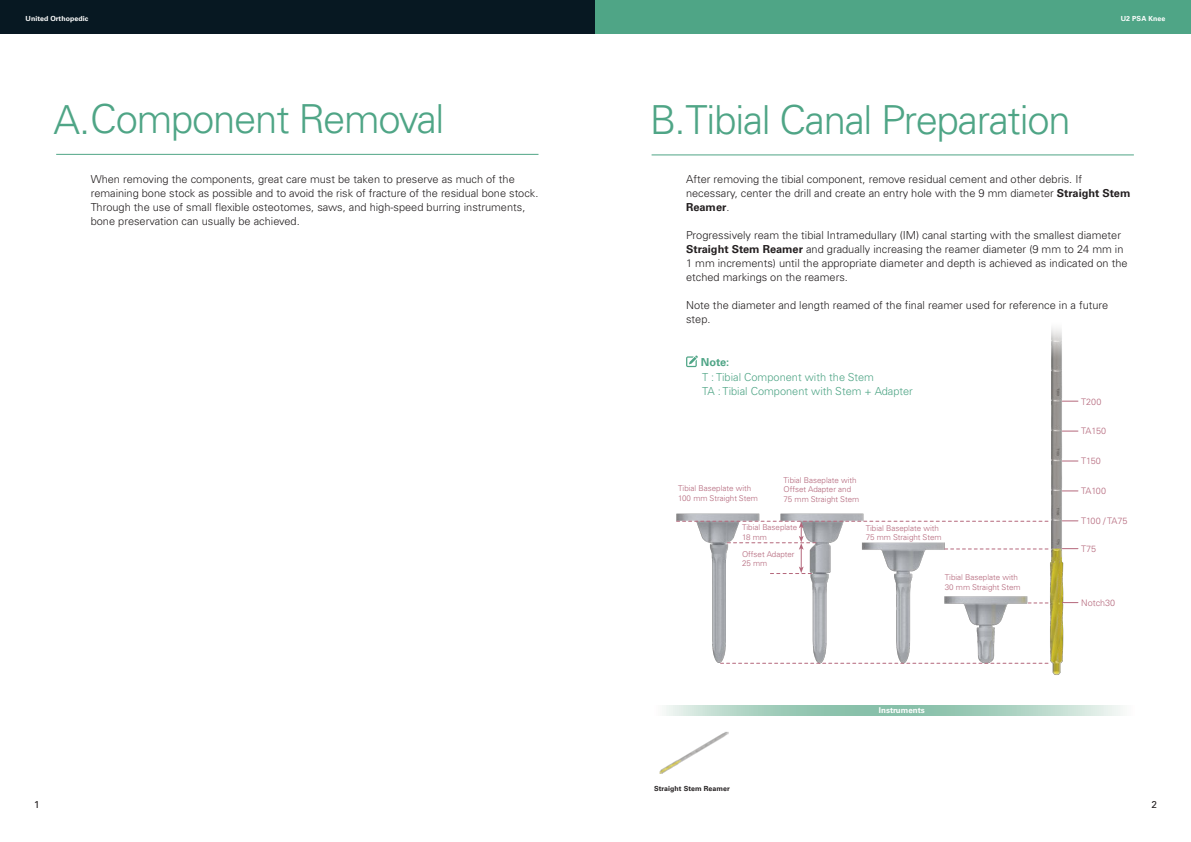
<style>
.page{position:relative;width:1191px;height:842px;background:#fff}
.page>*{position:absolute;margin:0;border:0;box-sizing:border-box;transform-origin:0 0}
.大標{font:300 40px "Univers LT Pro 45";letter-spacing:-.03em;color:#4fa586}
.內文{font:300 11px/14px "Univers LT Pro 45";color:#231f20}
.內文-2{font:300 11px "Univers LT Pro 45";color:#4fa586}
.內文-3{font:700 11px "Univers LT Pro 65";color:#4fa586}
.t1{font:10px "Univers LT Pro 55 Roman";color:#231f20}
.圖說{font:300 9px "Univers LT Pro 45";color:#b4677b}
.圖說-2{font:300 8px "Univers LT Pro 45";color:#b4677b}
.t2{font:700 8px "Univers LT Pro 65";color:#fff}
.t3{font:700 7px "Univers LT Pro 65";letter-spacing:.01em;color:#fff}
.器械名稱{font:700 7px "Univers LT Pro 65";letter-spacing:.01em;color:#231f20}
.s1{font-family:"Univers LT Pro 65";font-weight:700}
</style>
<div class="page">
<div style="left:0;top:0;width:595px;height:34px;background:#071822"></div>
<div style="left:595px;top:0;width:596px;height:34px;background:#4fa586"></div>
<img style="left:676px;top:328px;width:403px;height:347px">
<svg style="left:666px;top:706px;width:455px;height:9px;background:#abd2c2"></svg>
<hr style="left:56px;top:154px;width:482px;height:1px;background:#4fa586">
<hr style="left:651px;top:154px;width:482px;height:1px;background:#4fa586">
<img style="left:659px;top:732px;width:70px;height:42px">
<svg style="left:686px;top:356px;width:11px;height:11px"></svg>
<svg style="left:1028px;top:603px;width:20px;height:1px"></svg>
<svg style="left:720px;top:663px;width:328px;height:1px"></svg>
<svg style="left:1062px;top:548px;width:16px;height:1px"></svg>
<svg style="left:1062px;top:602px;width:16px;height:1px"></svg>
<svg style="left:676px;top:521px;width:372px;height:53px"></svg>
<svg style="left:1062px;top:520px;width:16px;height:1px"></svg>
<svg style="left:1062px;top:491px;width:16px;height:1px"></svg>
<svg style="left:1062px;top:461px;width:16px;height:1px"></svg>
<svg style="left:1062px;top:431px;width:16px;height:1px"></svg>
<svg style="left:1062px;top:401px;width:16px;height:1px"></svg>
<p class="t3" style="left:26px;top:14px;width:64px">United Orthopedic</p>
<p class="t3" style="left:1120px;top:14px;width:46px">U2 PSA Knee</p>
<p class="大標" style="left:54px;top:93px;width:392px">A.Component Removal</p>
<p class="大標" style="left:650px;top:93px;width:422px">B.Tibial Canal Preparation</p>
<p class="內文" style="left:91px;top:171px;width:449px">When removing the components, great care must be taken to preserve as much of the remaining bone stock as possible and to avoid the risk of fracture of the residual bone stock.<br>Through the use of small flexible osteotomes, saws, and high-speed burring instruments, bone preservation can usually be achieved.</p>
<p class="內文" style="left:686px;top:172px;width:446px">After removing the tibial component, remove residual cement and other debris. If necessary, center the drill and create an entry hole with the 9 mm diameter <span class="s1">Straight Stem<br>Reamer</span>.</p>
<p class="內文" style="left:686px;top:228px;width:443px">Progressively ream the tibial Intramedullary (IM) canal starting with the smallest diameter <span class="s1">Straight Stem Reamer</span> and gradually increasing the reamer diameter (9 mm to 24 mm in 1 mm increments) until the appropriate diameter and depth is achieved as indicated on the etched markings on the reamers.</p>
<p class="內文" style="left:686px;top:298px;width:424px">Note the diameter and length reamed of the final reamer used for reference in a future step.</p>
<p class="內文-3" style="left:701px;top:355px;width:30px">Note:</p>
<p class="內文-2" style="left:702px;top:370px;width:173px">T : Tibial Component with the Stem</p>
<p class="內文-2" style="left:702px;top:384px;width:212px">TA : Tibial Component with Stem + Adapter</p>
<p class="圖說" style="left:1081px;top:395px;width:22px">T200</p>
<p class="圖說" style="left:1081px;top:425px;width:26px">TA150</p>
<p class="圖說-2" style="left:678px;top:483px;width:75px">Tibial Baseplate with</p>
<p class="圖說-2" style="left:678px;top:492px;width:81px">100 mm Straight Stem</p>
<p class="圖說-2" style="left:783px;top:474px;width:75px">Tibial Baseplate with</p>
<p class="圖說-2" style="left:783px;top:484px;width:69px">Offset Adapter and</p>
<p class="圖說-2" style="left:783px;top:494px;width:77px">75 mm Straight Stem</p>
<p class="圖說-2" style="left:742px;top:522px;width:57px">Tibial Baseplate</p>
<p class="圖說-2" style="left:742px;top:531px;width:27px">18 mm</p>
<p class="圖說-2" style="left:742px;top:549px;width:54px">Offset Adapter</p>
<p class="圖說-2" style="left:742px;top:558px;width:27px">25 mm</p>
<p class="器械名稱" style="left:654px;top:784px;width:77px">Straight Stem Reamer</p>
<p class="圖說-2" style="left:865px;top:523px;width:75px">Tibial Baseplate with</p>
<p class="圖說-2" style="left:865px;top:532px;width:77px">75 mm Straight Stem</p>
<p class="圖說-2" style="left:944px;top:572px;width:75px">Tibial Baseplate with</p>
<p class="圖說-2" style="left:944px;top:582px;width:77px">30 mm Straight Stem</p>
<p class="t2" style="left:879px;top:704px;width:47px">Instruments</p>
<p class="圖說" style="left:1081px;top:455px;width:21px">T150</p>
<p class="圖說" style="left:1081px;top:485px;width:26px">TA100</p>
<p class="圖說" style="left:1081px;top:515px;width:48px">T100 / TA75</p>
<p class="圖說" style="left:1081px;top:543px;width:17px">T75</p>
<p class="圖說" style="left:1081px;top:596px;width:36px">Notch30</p>
<p class="t1" style="left:34px;top:798px;width:7px">1</p>
<p class="t1" style="left:1151px;top:798px;width:7px">2</p>
</div>
